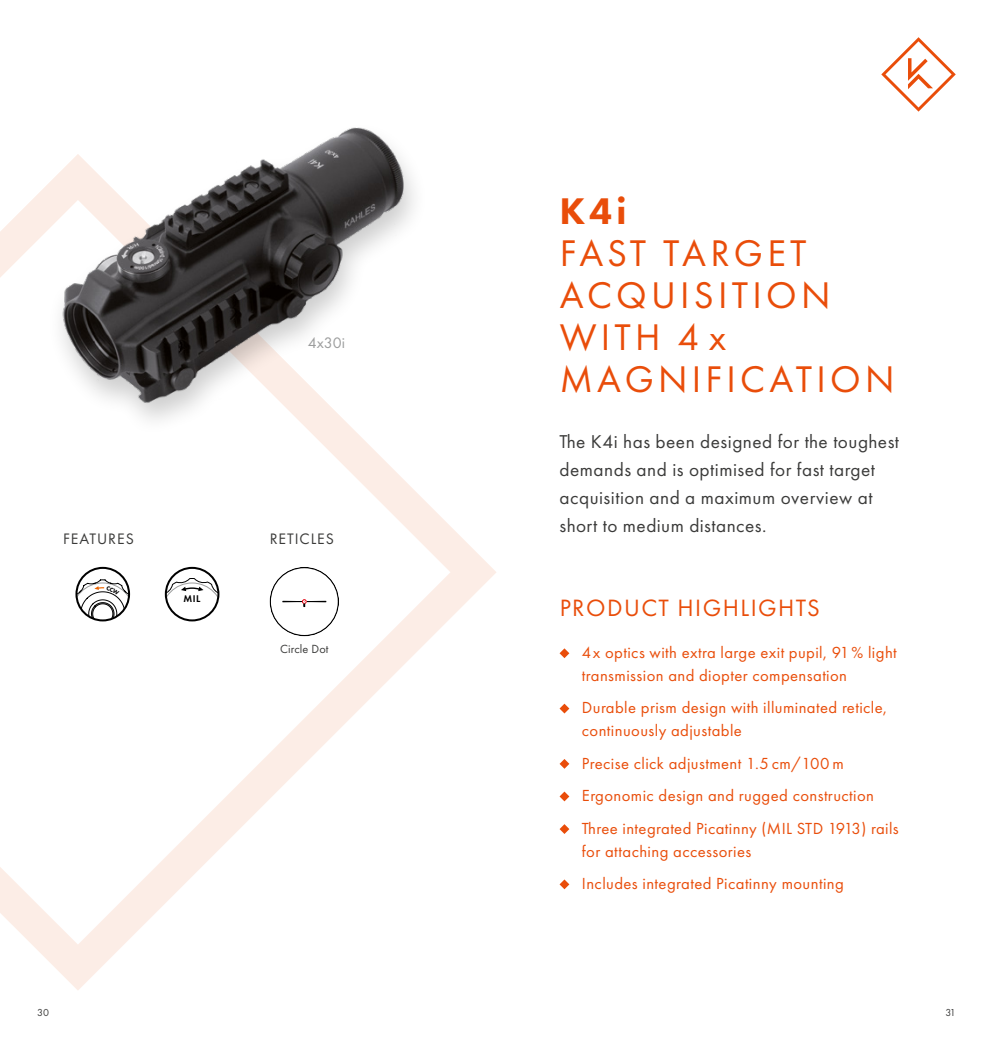
<style>
.page{position:relative;width:993px;height:1042px;background:#fff}
.page>*{position:absolute;margin:0;border:0;box-sizing:border-box;transform-origin:0 0}
.t1{font:38.5px/42px "Futura PT";letter-spacing:.11em;color:#e94d0a}
.t2{font:800 38.5px "Futura PT";color:#e94d0a}
.t3{font:24.5px "Futura PT";letter-spacing:.06em;color:#e94d0a}
.t4{font:19.25px/28px "Futura PT";letter-spacing:.025em;color:#3b3b3a}
.t5{font:16.62px/32.6px "Futura PT";letter-spacing:.025em;color:#e94d0a}
.t6{font:15.75px "Futura PT";letter-spacing:.06em;color:#3b3b3a}
.t7{font:15.75px "Futura PT";color:#9c9d9d}
.t8{font:12.25px "Futura PT";letter-spacing:.01em;color:#3b3b3a}
.t9{font:10.5px "Futura PT";color:#3b3b3a}
.t10{font:600 10.15px "Futura PT";color:#000}
</style>
<div class="page">
<svg style="left:0;top:185px;width:496px;height:805px"></svg>
<div style="left:47px;top:122px;width:382px;height:315px;background:#000;opacity:.2"></div>
<img style="left:53px;top:122px;width:364px;height:298px">
<svg style="left:881px;top:37px;width:74px;height:75px"></svg>
<svg style="left:559px;top:648px;width:10px;height:10px"></svg>
<svg style="left:559px;top:703px;width:10px;height:10px"></svg>
<svg style="left:559px;top:759px;width:10px;height:10px"></svg>
<svg style="left:559px;top:791px;width:10px;height:10px"></svg>
<svg style="left:559px;top:824px;width:10px;height:10px"></svg>
<svg style="left:559px;top:879px;width:10px;height:10px"></svg>
<div style="left:269px;top:567px;width:70px;height:69px;background:#fff;border-radius:50%"></div>
<div style="left:269px;top:567px;width:70px;height:69px;border:1px solid #000;border-radius:50%"></div>
<svg style="left:282px;top:599px;width:44px;height:8px"></svg>
<div style="left:75px;top:567px;width:55px;height:54px;border:2px solid #000;border-radius:50%"></div>
<svg style="left:166px;top:578px;width:52px;height:42px"></svg>
<div style="left:165px;top:567px;width:54px;height:54px;border:2px solid #000;border-radius:50%"></div>
<svg style="left:76px;top:579px;width:53px;height:41px"></svg>
<p class="t7" style="left:308px;top:333px;width:39px">4x30i</p>
<p class="t6" style="left:63px;top:529px;width:72px">FEATURES</p>
<p class="t10" style="left:183px;top:592px;width:18px">MIL</p>
<p class="t6" style="left:269px;top:529px;width:66px">RETICLES</p>
<p class="t8" style="left:280px;top:642px;width:50px">Circle Dot</p>
<h1 class="t2" style="left:559px;top:187px;width:69px">K4i</h1>
<h1 class="t1" style="left:559px;top:232px;width:336px">FAST TARGET<br>ACQUISITION<br>WITH 4 x<br>MAGNIFICATION</h1>
<p class="t4" style="left:559px;top:427px;width:341px">The K4i has been designed for the toughest demands and is optimised for fast target acquisition and a maximum overview at short to medium distances.</p>
<h2 class="t3" style="left:559px;top:593px;width:262px">PRODUCT HIGHLIGHTS</h2>
<p class="t5" style="left:581px;top:641px;width:316px;line-height:22.8px">4x optics with extra large exit pupil, 91 % light transmission and diopter compensation</p>
<p class="t5" style="left:581px;top:696px;width:306px;line-height:22.8px">Durable prism design with illuminated reticle, continuously adjustable</p>
<p class="t5" style="left:581px;top:747px;width:318px">Precise click adjustment 1.5 cm/100 m<br>Ergonomic design and rugged construction<br>Three integrated Picatinny (MIL STD 1913) rails</p>
<p class="t5" style="left:581px;top:835px;width:263px">for attaching accessories<br>Includes integrated Picatinny mounting</p>
<p class="t9" style="left:37px;top:1006px;width:13px">30</p>
<p class="t9" style="left:945px;top:1006px;width:12px">31</p>
</div>
